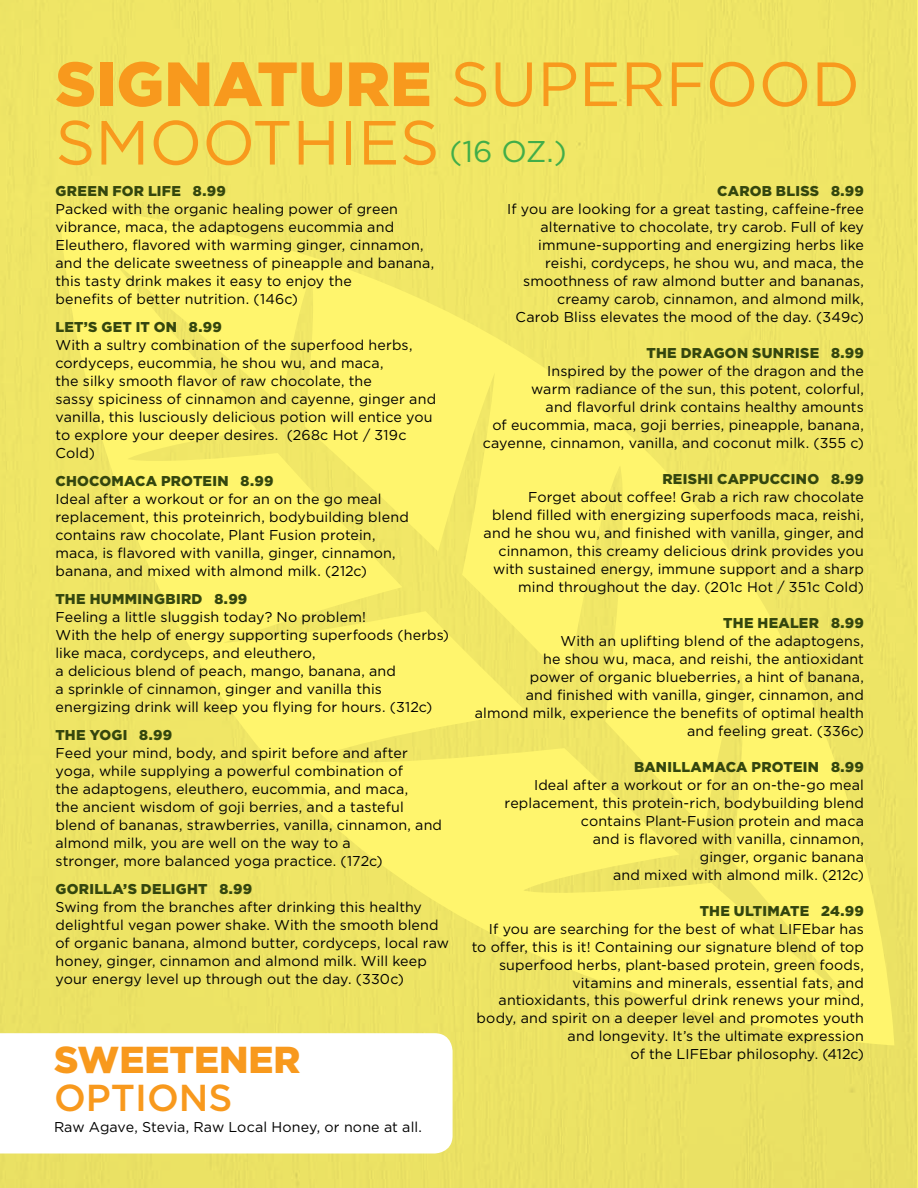
<style>
.page{position:relative;width:918px;height:1188px;background:#fff}
.page>*{position:absolute;margin:0;border:0;box-sizing:border-box;transform-origin:0 0}
.t1{font:62.25px/58.5px "Gotham";color:#f8991d}
.t2{font:900 37.5px "Gotham";color:#f8991d}
.t3{font:500 37.5px "Gotham";color:#f8991d}
.t4{font:30px "Gotham";color:#41ad49}
.t5{font:14.25px/18px "Gotham";letter-spacing:.01em;color:#000}
.t6{font:900 14.25px "Gotham";letter-spacing:.015em;color:#34460e}
.s1{font-weight:900}
</style>
<div class="page">
<div style="left:0;top:0;width:918px;height:1188px;background:linear-gradient(to right,#f3e968,#f3e968)"></div>
<svg style="left:0;top:1033px;width:453px;height:121px"></svg>
<h1 class="t1" style="left:56px;top:54px;width:806px"><span class="s1">SIGNATURE</span> SUPERFOOD<br>SMOOTHIES</h1>
<p class="t6" style="left:56px;top:183px;width:172px">GREEN FOR LIFE 8.99</p>
<p class="t5" style="left:56px;top:200px;width:380px">Packed with the organic healing power of green vibrance, maca, the adaptogens eucommia and Eleuthero, flavored with warming ginger, cinnamon, and the delicate sweetness of pineapple and banana, this tasty drink makes it easy to enjoy the<br>benefits of better nutrition. (146c)</p>
<p class="t6" style="left:56px;top:319px;width:168px">LET’S GET IT ON 8.99</p>
<p class="t5" style="left:56px;top:336px;width:382px">With a sultry combination of the superfood herbs, cordyceps, eucommia, he shou wu, and maca,<br>the silky smooth flavor of raw chocolate, the<br>sassy spiciness of cinnamon and cayenne, ginger and vanilla, this lusciously delicious potion will entice you to explore your deeper desires. (268c Hot / 319c Cold)</p>
<p class="t6" style="left:56px;top:473px;width:219px">CHOCOMACA PROTEIN 8.99</p>
<p class="t5" style="left:56px;top:490px;width:355px">Ideal after a workout or for an on the go meal replacement, this proteinrich, bodybuilding blend contains raw chocolate, Plant Fusion protein, maca, is flavored with vanilla, ginger, cinnamon, banana, and mixed with almond milk. (212c)</p>
<p class="t6" style="left:56px;top:591px;width:193px">THE HUMMINGBIRD 8.99</p>
<p class="t5" style="left:56px;top:608px;width:395px">Feeling a little sluggish today? No problem!<br>With the help of energy supporting superfoods (herbs) like maca, cordyceps, and eleuthero,<br>a delicious blend of peach, mango, banana, and<br>a sprinkle of cinnamon, ginger and vanilla this energizing drink will keep you flying for hours. (312c)</p>
<p class="t6" style="left:56px;top:727px;width:118px">THE YOGI 8.99</p>
<p class="t5" style="left:56px;top:744px;width:388px">Feed your mind, body, and spirit before and after yoga, while supplying a powerful combination of<br>the adaptogens, eleuthero, eucommia, and maca,<br>the ancient wisdom of goji berries, and a tasteful blend of bananas, strawberries, vanilla, cinnamon, and almond milk, you are well on the way to a<br>stronger, more balanced yoga practice. (172c)</p>
<p class="t6" style="left:56px;top:881px;width:198px">GORILLA’S DELIGHT 8.99</p>
<p class="t5" style="left:56px;top:898px;width:395px">Swing from the branches after drinking this healthy delightful vegan power shake. With the smooth blend of organic banana, almond butter, cordyceps, local raw honey, ginger, cinnamon and almond milk. Will keep your energy level up through out the day. (330c)</p>
<h3 class="t4" style="left:449px;top:135px;width:119px">(16 OZ.)</h3>
<p class="t6" style="left:717px;top:182px;width:148px">CAROB BLISS 8.99</p>
<p class="t5" style="left:507px;top:199px;width:358px;text-align:right">If you are looking for a great tasting, caffeine-free alternative to chocolate, try carob. Full of key immune-supporting and energizing herbs like reishi, cordyceps, he shou wu, and maca, the smoothness of raw almond butter and bananas, creamy carob, cinnamon, and almond milk,<br>Carob Bliss elevates the mood of the day. (349c)</p>
<p class="t6" style="left:647px;top:344px;width:219px">THE DRAGON SUNRISE 8.99</p>
<p class="t5" style="left:483px;top:361px;width:383px;text-align:right">Inspired by the power of the dragon and the<br>warm radiance of the sun, this potent, colorful,<br>and flavorful drink contains healthy amounts<br>of eucommia, maca, goji berries, pineapple, banana, cayenne, cinnamon, vanilla, and coconut milk. (355 c)</p>
<p class="t6" style="left:662px;top:470px;width:203px">REISHI CAPPUCCINO 8.99</p>
<p class="t5" style="left:484px;top:487px;width:382px;text-align:right">Forget about coffee! Grab a rich raw chocolate<br>blend filled with energizing superfoods maca, reishi, and he shou wu, and finished with vanilla, ginger, and cinnamon, this creamy delicious drink provides you with sustained energy, immune support and a sharp mind throughout the day. (201c Hot / 351c Cold)</p>
<p class="t6" style="left:723px;top:614px;width:142px">THE HEALER 8.99</p>
<p class="t5" style="left:475px;top:631px;width:391px;text-align:right">With an uplifting blend of the adaptogens,<br>he shou wu, maca, and reishi, the antioxidant<br>power of organic blueberries, a hint of banana,<br>and finished with vanilla, ginger, cinnamon, and almond milk, experience the benefits of optimal health and feeling great. (336c)</p>
<p class="t6" style="left:634px;top:758px;width:231px">BANILLAMACA PROTEIN 8.99</p>
<p class="t5" style="left:505px;top:775px;width:361px;text-align:right">Ideal after a workout or for an on-the-go meal replacement, this protein-rich, bodybuilding blend contains Plant-Fusion protein and maca<br>and is flavored with vanilla, cinnamon,<br>ginger, organic banana<br>and mixed with almond milk. (212c)</p>
<p class="t6" style="left:700px;top:902px;width:166px">THE ULTIMATE 24.99</p>
<p class="t5" style="left:472px;top:919px;width:394px;text-align:right">If you are searching for the best of what LIFEbar has to offer, this is it! Containing our signature blend of top superfood herbs, plant-based protein, green foods, vitamins and minerals, essential fats, and<br>antioxidants, this powerful drink renews your mind, body, and spirit on a deeper level and promotes youth and longevity. It’s the ultimate expression<br>of the LIFEbar philosophy. (412c)</p>
<h2 class="t2" style="left:54px;top:1039px;width:248px">SWEETENER</h2>
<h2 class="t3" style="left:54px;top:1076px;width:180px">OPTIONS</h2>
<p class="t5" style="left:54px;top:1117px;width:369px">Raw Agave, Stevia, Raw Local Honey, or none at all.</p>
</div>
